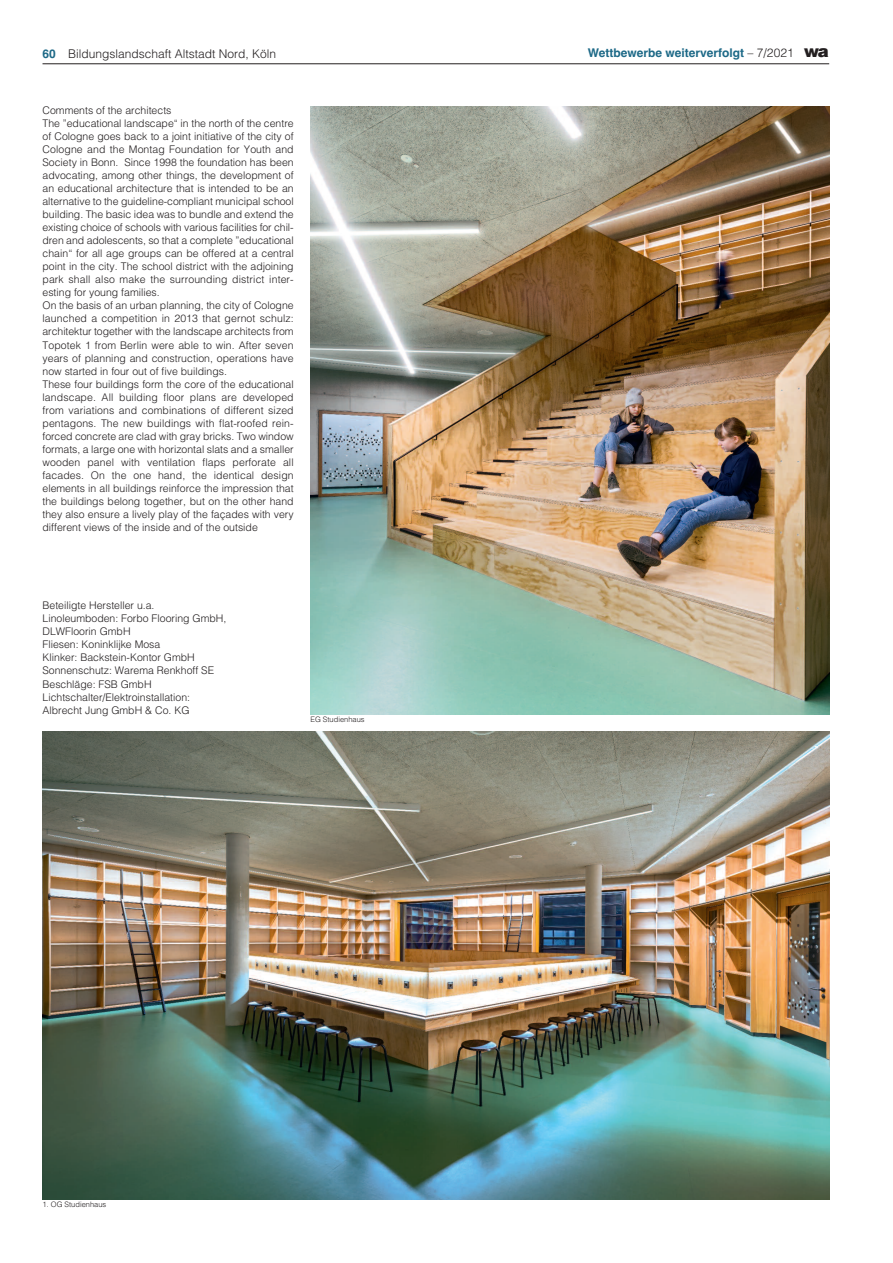
<style>
.page{position:relative;width:893px;height:1263px;background:#fff}
.page>*{position:absolute;margin:0;border:0;box-sizing:border-box;transform-origin:0 0}
.t1{font:300 12px "Helvetica";color:#231f20}
.t2{font:700 12px "Helvetica";color:#1d6987}
.t3{font:300 10.5px/13px "Helvetica";color:#231f20}
.t4{font:300 7.5px "Helvetica";color:#231f20}
.s1{font-weight:700;color:#1d6987}
.s2{font-weight:300;color:#231f20}
.s3{font-weight:900;font-size:16.5px;color:#231f20}
</style>
<div class="page">
<img style="left:310px;top:106px;width:519px;height:608px">
<img style="left:43px;top:731px;width:786px;height:468px">
<hr style="left:43px;top:64px;width:786px;height:1px;background:#231f20">
<p class="t1" style="left:43px;top:43px;width:235px"><span class="s1">60</span> Bildungslandschaft Altstadt Nord, Köln</p>
<p class="t2" style="left:588px;top:46px;width:242px">Wettbewerbe weiterverfolgt <span class="s2">– 7/2021</span> <span class="s3">wa</span></p>
<p class="t3" style="left:43px;top:103px;width:253px">Comments of the architects<br>The ”educational landscape“ in the north of the centre of Cologne goes back to a joint initiative of the city of Cologne and the Montag Foundation for Youth and Society in Bonn. Since 1998 the foundation has been advocating, among other things, the development of an educational architecture that is intended to be an alternative to the guideline-compliant municipal school building. The basic idea was to bundle and extend the existing choice of schools with various facilities for chil&shy;dren and adolescents, so that a complete ”educational chain“ for all age groups can be offered at a central point in the city. The school district with the adjoining park shall also make the surrounding district inter&shy;esting for young families.<br>On the basis of an urban planning, the city of Cologne launched a competition in 2013 that gernot schulz: architektur together with the landscape architects from Topotek 1 from Berlin were able to win. After seven years of planning and construction, operations have now started in four out of five buildings.<br>These four buildings form the core of the educational landscape. All building floor plans are developed from variations and combinations of different sized pentagons. The new buildings with flat-roofed rein&shy;forced concrete are clad with gray bricks. Two window formats, a large one with horizontal slats and a smaller wooden panel with ventilation flaps perforate all facades. On the one hand, the identical design elements in all buildings reinforce the impression that the buildings belong together, but on the other hand they also ensure a lively play of the façades with very different views of the inside and of the outside</p>
<p class="t3" style="left:43px;top:598px;width:185px">Beteiligte Hersteller u.a.<br>Linoleumboden: Forbo Flooring GmbH,<br>DLWFloorin GmbH<br>Fliesen: Koninklijke Mosa<br>Klinker: Backstein-Kontor GmbH<br>Sonnenschutz: Warema Renkhoff SE<br>Beschläge: FSB GmbH<br>Lichtschalter/Elektroinstallation:<br>Albrecht Jung GmbH &amp; Co. KG</p>
<p class="t4" style="left:310px;top:713px;width:56px">EG Studienhaus</p>
<p class="t4" style="left:43px;top:1198px;width:65px">1. OG Studienhaus</p>
</div>
